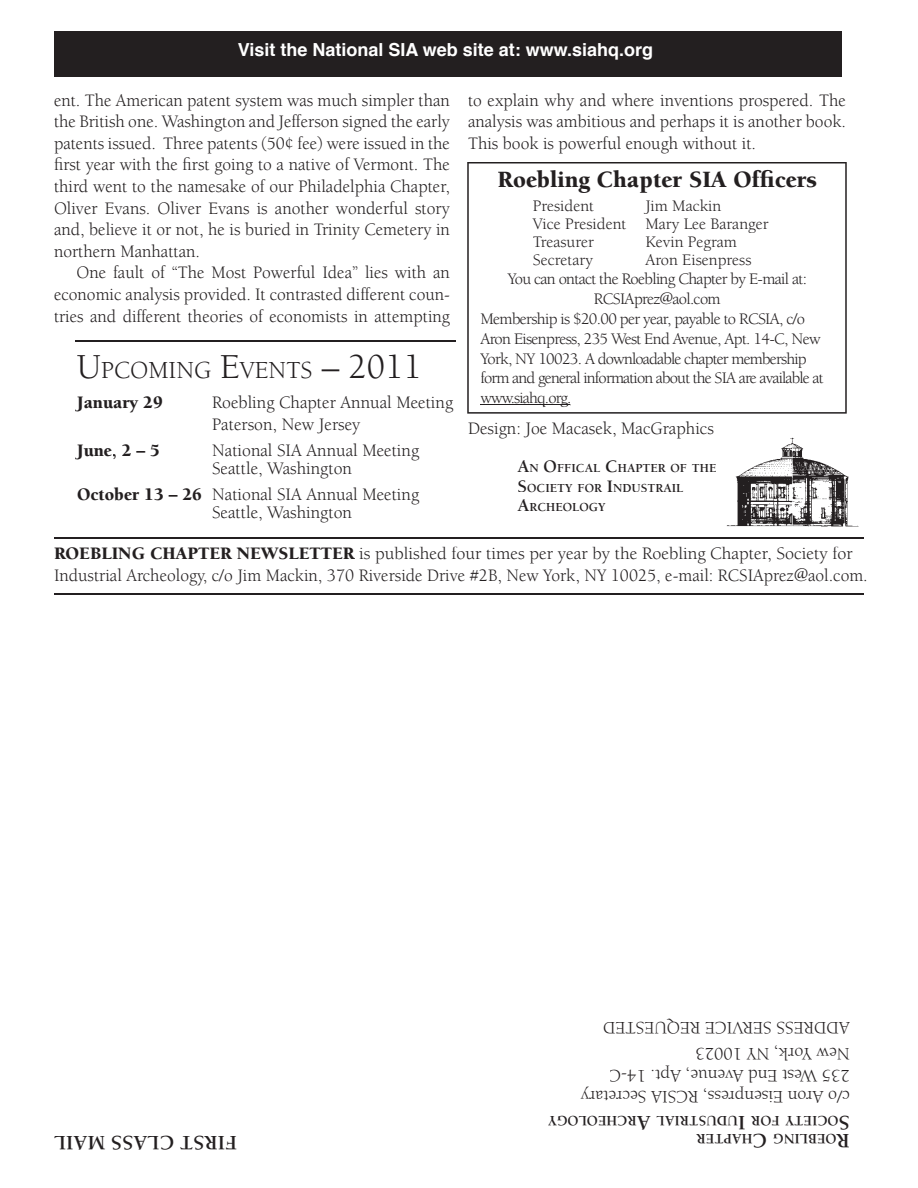
<style>
.page{position:relative;width:918px;height:1188px;background:#fff}
.page>*{position:absolute;margin:0;border:0;box-sizing:border-box;transform-origin:0 0}
.t1{font:25.2px "Berkeley";color:#231f20}
.t2{font:900 24px "Berkeley";color:#231f20}
.t3{font:700 21px "Berkeley";color:#231f20}
.t4{font:18px/21.6px "Berkeley";color:#231f20}
.t5{font:700 18px "Helvetica";color:#fff}
.t6{font:900 18px "Berkeley";color:#231f20}
.t7{font:16.5px "Berkeley";letter-spacing:-.04em;color:#231f20}
.t8{font:16.5px/18px "Berkeley";color:#231f20}
.t9{font:700 14.7px "Berkeley";color:#231f20}
.t10{font:700 12.6px/19.5px "Berkeley";color:#231f20}
.s1{font-size:36px}
.s2{font-weight:900}
.s3{font-size:18px}
</style>
<div class="page">
<div style="left:54px;top:31px;width:788px;height:46px;background:#231f20"></div>
<img style="left:726px;top:437px;width:132px;height:90px">
<svg style="left:467px;top:162px;width:380px;height:252px"></svg>
<hr style="left:480px;top:404px;width:90px;height:1px;background:#231f20">
<hr style="left:75px;top:340px;width:381px;height:2px;background:#231f20">
<hr style="left:54px;top:593px;width:810px;height:2px;background:#231f20">
<hr style="left:54px;top:538px;width:810px;height:1px;background:#231f20">
<p class="t5" style="left:238px;top:35px;width:417px">Visit the National SIA web site at: www.siahq.org</p>
<p class="t4" style="left:54px;top:90px;width:398px;text-align:justify">ent. The American patent system was much simpler than the British one. Washington and Jefferson signed the early patents issued. Three patents (50¢ fee) were issued in the first year with the first going to a native of Vermont. The third went to the namesake of our Philadelphia Chapter, Oliver Evans. Oliver Evans is another wonderful story and, believe it or not, he is buried in Trinity Cemetery in northern Manhattan.</p>
<p class="t4" style="left:54px;top:262px;width:398px;text-align:justify;text-indent:22px">One fault of “The Most Powerful Idea” lies with an economic analysis provided. It contrasted different coun&shy;tries and different theories of economists in attempting</p>
<p class="t4" style="left:468px;top:90px;width:380px;text-align:justify">to explain why and where inventions prospered. The analysis was ambitious and perhaps it is another book.<br>This book is powerful enough without it.</p>
<h2 class="t2" style="left:498px;top:166px;width:321px">Roebling Chapter SIA Officers</h2>
<p class="t8" style="left:533px;top:197px;width:63px">President</p>
<p class="t8" style="left:533px;top:197px;width:237px;text-indent:113px">Jim Mackin<br>Vice President Mary Lee Baranger<br>Treasurer</p>
<p class="t8" style="left:645px;top:233px;width:93px">Kevin Pegram</p>
<p class="t8" style="left:533px;top:251px;width:62px">Secretary</p>
<p class="t8" style="left:645px;top:251px;width:108px">Aron Eisenpress</p>
<p class="t7" style="left:508px;top:271px;width:301px">You can ontact the Roebling Chapter by E-mail at:</p>
<p class="t7" style="left:594px;top:290px;width:128px">RCSIAprez@aol.com</p>
<p class="t7" style="left:480px;top:310px;width:326px">Membership is $20.00 per year, payable to RCSIA, c/o</p>
<p class="t7" style="left:480px;top:330px;width:342px">Aron Eisenpress, 235 West End Avenue, Apt. 14-C, New</p>
<p class="t7" style="left:480px;top:350px;width:328px">York, NY 10023. A downloadable chapter membership</p>
<p class="t7" style="left:480px;top:370px;width:345px">form and general information about the SIA are available at</p>
<p class="t7" style="left:480px;top:389px;width:93px">www.siahq.org.</p>
<h1 class="t1" style="left:77px;top:357px;width:346px"><span class="s1">U</span>PCOMING <span class="s1">E</span>VENTS <span class="s1">– 2011</span></h1>
<p class="t6" style="left:77px;top:393px;width:87px">January 29</p>
<p class="t4" style="left:212px;top:392px;width:243px">Roebling Chapter Annual Meeting<br>Paterson, New Jersey</p>
<p class="t6" style="left:77px;top:441px;width:84px">June, 2 – 5</p>
<p class="t4" style="left:212px;top:442px;width:209px;line-height:18px">National SIA Annual Meeting<br>Seattle, Washington</p>
<p class="t4" style="left:212px;top:486px;width:209px;line-height:18px;text-indent:-135px"><span class="s2">October 13 – 26</span> National SIA Annual Meeting<br>Seattle, Washington</p>
<p class="t4" style="left:468px;top:418px;width:247px">Design: Joe Macasek, MacGraphics</p>
<p class="t10" style="left:518px;top:459px;width:200px"><span class="s3">A</span>N <span class="s3">O</span>FFICAL <span class="s3">C</span>HAPTER OF THE<br><span class="s3">S</span>OCIETY FOR <span class="s3">I</span>NDUSTRAIL<br><span class="s3">A</span>RCHEOLOGY</p>
<p class="t4" style="left:54px;top:543px;width:815px"><span class="s2">ROEBLING CHAPTER NEWSLETTER</span> is published four times per year by the Roebling Chapter, Society for<br>Industrial Archeology, c/o Jim Mackin, 370 Riverside Drive #2B, New York, NY 10025, e-mail: RCSIAprez@aol.com.</p>
<p class="t4" style="left:850px;top:1038px;width:248px;rotate:-180deg">ADDRESS SERVICE REQUESTED</p>
<p class="t4" style="left:850px;top:1107px;width:271px;rotate:-180deg">c/o Aron Eisenpress, RCSIA Secretary<br>235 West End Avenue, Apt. 14-C<br>New York, NY 10023</p>
<p class="t3" style="left:237px;top:1154px;width:185px;rotate:-180deg">FIRST CLASS MAIL</p>
<p class="t9" style="left:637px;top:1128px;width:90px;rotate:-180deg">RCHEOLOGY</p>
<p class="t3" style="left:651px;top:1134px;width:16px;rotate:-180deg">A</p>
<p class="t9" style="left:738px;top:1128px;width:83px;rotate:-180deg">UDUSTRIAL</p>
<p class="t3" style="left:746px;top:1134px;width:9px;rotate:-180deg">I</p>
<p class="t9" style="left:839px;top:1128px;width:89px;rotate:-180deg">OCIETY FOR</p>
<p class="t3" style="left:850px;top:1134px;width:13px;rotate:-180deg">S</p>
<p class="t9" style="left:752px;top:1146px;width:57px;rotate:-180deg">HAPTER</p>
<p class="t3" style="left:767px;top:1152px;width:16px;rotate:-180deg">C</p>
<p class="t9" style="left:837px;top:1146px;width:65px;rotate:-180deg">OEBLING</p>
<p class="t3" style="left:850px;top:1152px;width:15px;rotate:-180deg">R</p>
</div>
